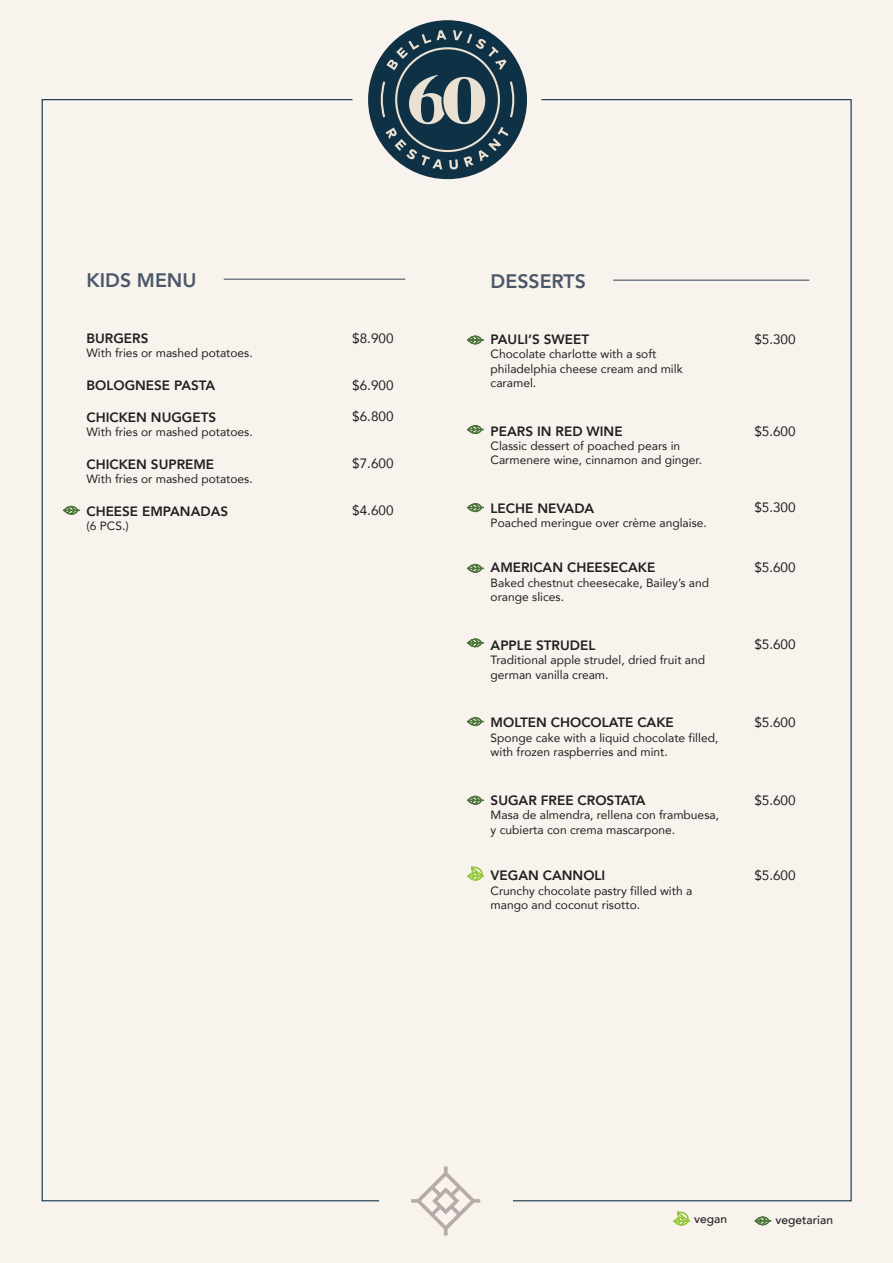
<style>
.page{position:relative;width:893px;height:1263px;background:#f8f3ed}
.page>*{position:absolute;margin:0;border:0;box-sizing:border-box;transform-origin:0 0}
.t1{font:800 19.5px "Avenir";color:#4b5869}
.t2{font:800 13.5px "Avenir";color:#231f20}
.t3{font:13.5px "Avenir";color:#231f20}
.t4{font:12px/14.4px "Avenir";color:#231f20}
.t5{font:500 12px "Avenir";color:#231f20}
</style>
<div class="page">
<svg style="left:673px;top:1211px;width:17px;height:15px"></svg>
<svg style="left:755px;top:1216px;width:16px;height:10px"></svg>
<div style="left:368px;top:20px;width:159px;height:159px;background:#0f3145;border-radius:50%"></div>
<svg style="left:381px;top:30px;width:133px;height:140px"></svg>
<svg style="left:411px;top:1166px;width:69px;height:69px"></svg>
<hr style="left:613px;top:280px;width:196px;height:1px;background:#4b5869">
<hr style="left:224px;top:279px;width:181px;height:1px;background:#4b5869">
<svg style="left:467px;top:866px;width:17px;height:15px"></svg>
<svg style="left:63px;top:506px;width:17px;height:9px"></svg>
<svg style="left:467px;top:335px;width:17px;height:10px"></svg>
<svg style="left:467px;top:425px;width:17px;height:9px"></svg>
<svg style="left:467px;top:503px;width:17px;height:9px"></svg>
<svg style="left:467px;top:564px;width:17px;height:9px"></svg>
<svg style="left:467px;top:638px;width:17px;height:10px"></svg>
<svg style="left:467px;top:717px;width:17px;height:9px"></svg>
<svg style="left:467px;top:796px;width:17px;height:9px"></svg>
<h1 class="t1" style="left:86px;top:265px;width:112px">KIDS MENU</h1>
<p class="t2" style="left:86px;top:328px;width:64px">BURGERS</p>
<p class="t4" style="left:86px;top:346px;width:168px">With fries or mashed potatoes.</p>
<p class="t2" style="left:86px;top:374px;width:130px">BOLOGNESE PASTA</p>
<p class="t2" style="left:86px;top:407px;width:131px">CHICKEN NUGGETS</p>
<p class="t4" style="left:86px;top:425px;width:168px">With fries or mashed potatoes.</p>
<p class="t2" style="left:86px;top:454px;width:129px">CHICKEN SUPREME</p>
<p class="t4" style="left:86px;top:472px;width:168px">With fries or mashed potatoes.</p>
<p class="t2" style="left:86px;top:500px;width:143px">CHEESE EMPANADAS</p>
<p class="t4" style="left:86px;top:518px;width:44px">(6 PCS.)</p>
<p class="t3" style="left:352px;top:327px;width:43px">$8.900</p>
<p class="t3" style="left:352px;top:374px;width:43px">$6.900</p>
<p class="t3" style="left:352px;top:406px;width:43px">$6.800</p>
<p class="t3" style="left:352px;top:453px;width:43px">$7.600</p>
<p class="t3" style="left:352px;top:500px;width:43px">$4.600</p>
<h1 class="t1" style="left:491px;top:266px;width:97px">DESSERTS</h1>
<p class="t2" style="left:491px;top:329px;width:100px">PAULI’S SWEET</p>
<p class="t4" style="left:491px;top:347px;width:194px">Chocolate charlotte with a soft philadelphia cheese cream and milk caramel.</p>
<p class="t2" style="left:491px;top:420px;width:133px">PEARS IN RED WINE</p>
<p class="t4" style="left:491px;top:438px;width:213px">Classic dessert of poached pears in<br>Carmenere wine, cinnamon and ginger.</p>
<p class="t2" style="left:491px;top:498px;width:105px">LECHE NEVADA</p>
<p class="t4" style="left:491px;top:516px;width:218px">Poached meringue over crème anglaise.</p>
<p class="t2" style="left:491px;top:557px;width:166px">AMERICAN CHEESECAKE</p>
<p class="t4" style="left:491px;top:575px;width:220px">Baked chestnut cheesecake, Bailey’s and orange slices.</p>
<p class="t2" style="left:491px;top:635px;width:106px">APPLE STRUDEL</p>
<p class="t4" style="left:491px;top:653px;width:216px">Traditional apple strudel, dried fruit and german vanilla cream.</p>
<p class="t2" style="left:491px;top:712px;width:185px">MOLTEN CHOCOLATE CAKE</p>
<p class="t4" style="left:491px;top:730px;width:229px">Sponge cake with a liquid chocolate filled, with frozen raspberries and mint.</p>
<p class="t2" style="left:491px;top:789px;width:157px">SUGAR FREE CROSTATA</p>
<p class="t4" style="left:491px;top:807px;width:230px">Masa de almendra, rellena con frambuesa, y cubierta con crema mascarpone.</p>
<p class="t2" style="left:491px;top:865px;width:116px">VEGAN CANNOLI</p>
<p class="t4" style="left:491px;top:883px;width:203px">Crunchy chocolate pastry filled with a mango and coconut risotto.</p>
<p class="t3" style="left:754px;top:328px;width:43px">$5.300</p>
<p class="t3" style="left:754px;top:420px;width:43px">$5.600</p>
<p class="t3" style="left:754px;top:497px;width:43px">$5.300</p>
<p class="t3" style="left:754px;top:556px;width:43px">$5.600</p>
<p class="t3" style="left:754px;top:633px;width:43px">$5.600</p>
<p class="t3" style="left:754px;top:711px;width:43px">$5.600</p>
<p class="t3" style="left:754px;top:789px;width:43px">$5.600</p>
<p class="t3" style="left:754px;top:864px;width:43px">$5.600</p>
<p class="t5" style="left:694px;top:1209px;width:34px">vegan</p>
<p class="t5" style="left:775px;top:1209px;width:59px">vegetarian</p>
</div>
